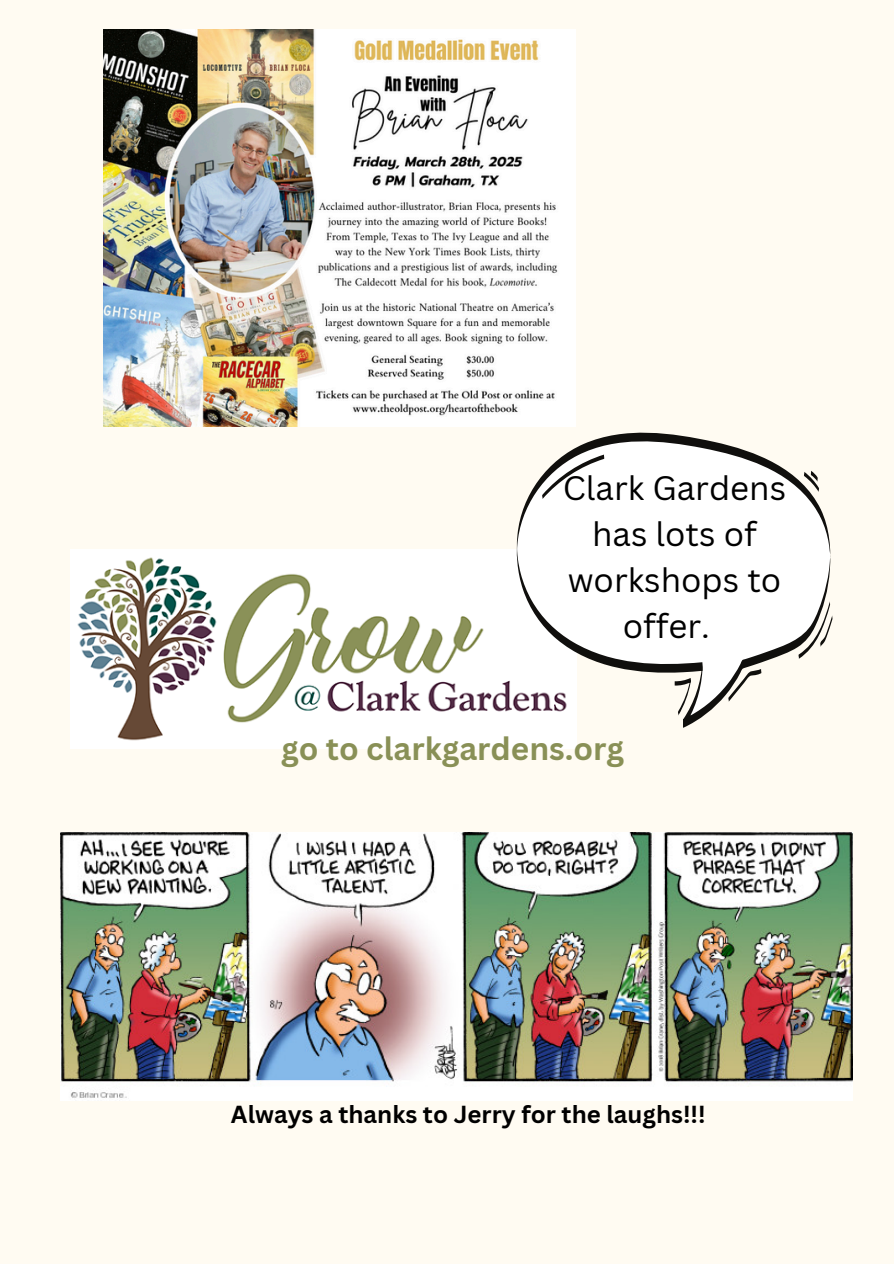
<style>
.page{position:relative;width:894px;height:1264px;background:#fff}
.page>*{position:absolute;margin:0;border:0;box-sizing:border-box;transform-origin:0 0}
.t1{font:33px/46.2px "Canva Sans";color:#000;text-align:center}
.t2{font:700 31.5px "Canva Sans";color:#899056}
.t3{font:700 24px "Canva Sans";color:#000}
</style>
<div class="page">
<div style="left:0;top:0;width:893px;height:1263px;background:#fffbf2"></div>
<img style="left:60px;top:832px;width:792px;height:268px">
<img style="left:103px;top:29px;width:472px;height:397px">
<img style="left:71px;top:549px;width:505px;height:200px">
<svg style="left:515px;top:426px;width:316px;height:301px;fill:#fff"></svg>
<svg style="left:541px;top:454px;width:63px;height:45px"></svg>
<svg style="left:797px;top:601px;width:35px;height:58px"></svg>
<svg style="left:674px;top:678px;width:16px;height:37px"></svg>
<svg style="left:727px;top:669px;width:34px;height:32px"></svg>
<svg style="left:803px;top:471px;width:16px;height:21px"></svg>
<p class="t1" style="left:562px;top:464px;width:225px">Clark Gardens has lots of workshops to offer.</p>
<h2 class="t2" style="left:281px;top:726px;width:344px">go to clarkgardens.org</h2>
<p class="t3" style="left:231px;top:1097px;width:476px">Always a thanks to Jerry for the laughs!!!</p>
</div>
